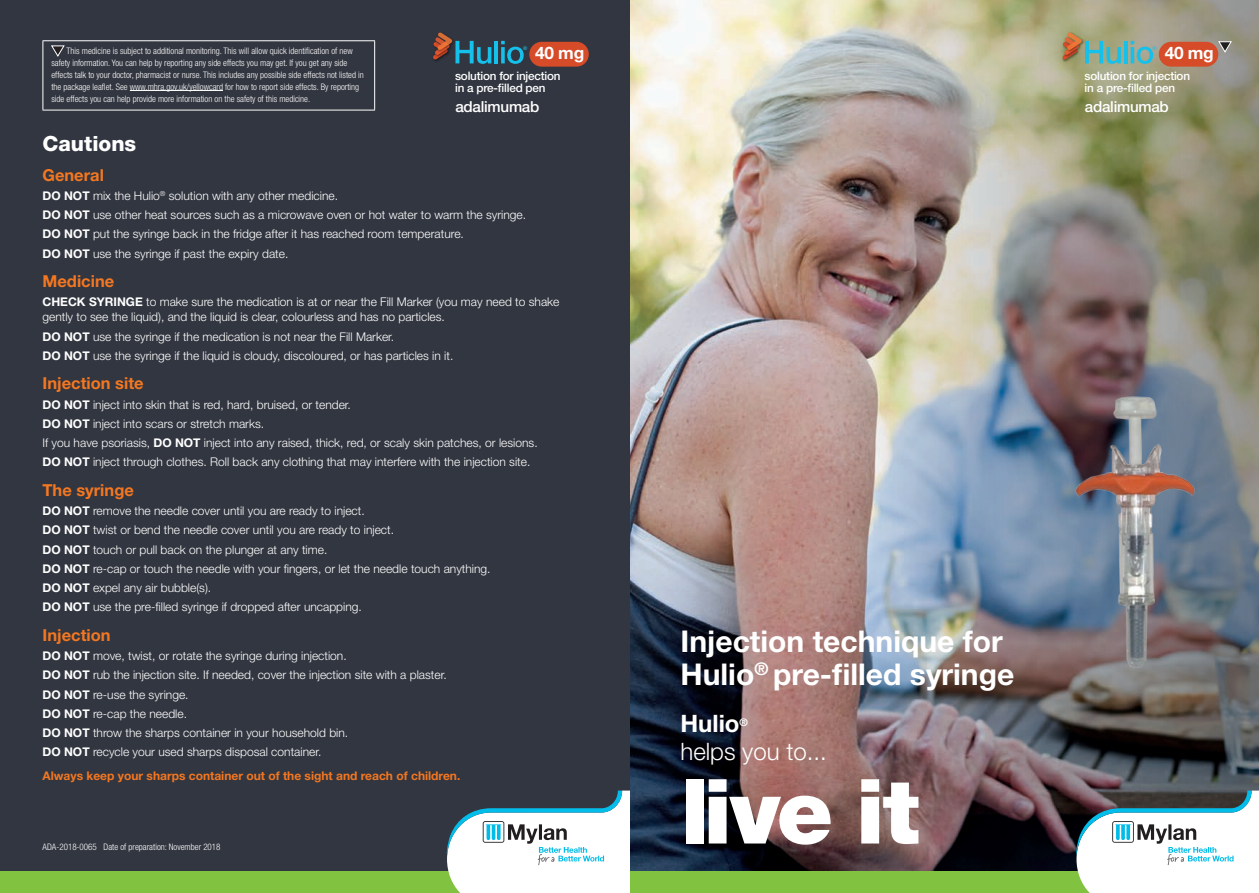
<style>
.page{position:relative;width:1259px;height:893px;background:#fff}
.page>*{position:absolute;margin:0;border:0;box-sizing:border-box;transform-origin:0 0}
.t1{font:900 90px "Helvetica Neue LT Pro";letter-spacing:-.03em;color:#fff}
.t2{font:700 30px/33px "Helvetica Neue LT Pro";color:#fff}
.t3{font:300 24px "Helvetica Neue LT Pro";color:#fff}
.t4{font:700 24px "Helvetica Neue LT Pro";color:#fff}
.t5{font:800 21px "Helvetica Neue LT Std";color:#fff}
.t6{font:700 17.25px "Helvetica Neue LT Std";letter-spacing:-.02em;color:#fff}
.t7{font:700 16.5px "Helvetica Neue LT Std";color:#f47721}
.t8{font:500 15.15px "Helvetica Neue LT Pro";letter-spacing:-.02em;color:#fff}
.t9{font:300 12px/19.2px "Helvetica Neue LT Std";color:#fff}
.t10{font:700 12px "Helvetica Neue LT Std";color:#f47721}
.t11{font:500 11.7px/12px "Helvetica Neue LT Pro";letter-spacing:-.02em;color:#fff}
.t12{font:700 10.5px "Helvetica Neue LT Pro";color:#fff}
.t13{font:300 condensed 9px/12px "Helvetica Neue LT Std";color:#fff}
.t14{font:300 condensed 9px "Helvetica Neue LT Pro";color:#fff}
.t15{font:500 5.1px "Helvetica Neue LT Std";color:#22c1eb}
.s1{font-weight:700}
</style>
<div class="page">
<img style="left:629px;top:0;width:171px;height:872px">
<img style="left:800px;top:0;width:459px;height:872px">
<img style="left:1065px;top:385px;width:144px;height:292px">
<div style="left:0;top:0;width:629px;height:893px;background:#323640"></div>
<div style="left:629px;top:872px;width:630px;height:21px;background:#81c340"></div>
<div style="left:0;top:872px;width:642px;height:21px;background:#81c340"></div>
<svg style="left:447px;top:791px;width:182px;height:102px"></svg>
<svg style="left:1123px;top:41px;width:4px;height:22px"></svg>
<svg style="left:1130px;top:41px;width:23px;height:23px"></svg>
<svg style="left:1060px;top:31px;width:61px;height:33px;background:#8f9d81"></svg>
<div style="left:1158px;top:42px;width:60px;height:25px;background:#d64b28;border-radius:12px"></div>
<hr style="left:494px;top:41px;width:4px;height:22px;background:#15c0eb">
<svg style="left:501px;top:41px;width:23px;height:23px"></svg>
<svg style="left:433px;top:32px;width:58px;height:32px"></svg>
<div style="left:529px;top:42px;width:60px;height:25px;background:#d64b28;border-radius:12px"></div>
<svg style="left:1218px;top:41px;width:13px;height:12px"></svg>
<svg style="left:1076px;top:791px;width:183px;height:102px"></svg>
<hr style="left:43px;top:40px;width:332px;height:1px;background:#fff">
<hr style="left:43px;top:41px;width:1px;height:69px;background:#fff">
<hr style="left:374px;top:41px;width:1px;height:69px;background:#fff">
<hr style="left:43px;top:110px;width:332px;height:1px;background:#fff">
<hr style="left:130px;top:90px;width:93px;height:1px;background:#fff">
<svg style="left:51px;top:45px;width:14px;height:12px"></svg>
<p class="t13" style="left:51px;top:44px;width:314px;text-indent:15px">This medicine is subject to additional monitoring. This will allow quick identification of new safety information. You can help by reporting any side effects you may get. If you get any side effects talk to your doctor, pharmacist or nurse. This includes any possible side effects not listed in the package leaflet. See www.mhra.gov.uk/yellowcard for how to report side effects. By reporting side effects you can help provide more information on the safety of this medicine.</p>
<p class="t15" style="left:523px;top:45px;width:6px">®</p>
<h3 class="t6" style="left:535px;top:42px;width:51px">40 mg</h3>
<p class="t11" style="left:455px;top:70px;width:107px">solution for injection in a pre-filled pen</p>
<p class="t8" style="left:455px;top:97px;width:85px">adalimumab</p>
<p class="t15" style="left:1152px;top:45px;width:6px">®</p>
<h3 class="t6" style="left:1164px;top:42px;width:51px">40 mg</h3>
<p class="t11" style="left:1084px;top:70px;width:107px">solution for injection in a pre-filled pen</p>
<p class="t8" style="left:1085px;top:97px;width:85px">adalimumab</p>
<h3 class="t5" style="left:43px;top:131px;width:95px">Cautions</h3>
<h3 class="t7" style="left:43px;top:164px;width:63px">General</h3>
<p class="t9" style="left:43px;top:186px;width:485px"><span class="s1">DO NOT</span> mix the Hulio<sup>®</sup> solution with any other medicine.<br><span class="s1">DO NOT</span> use other heat sources such as a microwave oven or hot water to warm the syringe.<br><span class="s1">DO NOT</span> put the syringe back in the fridge after it has reached room temperature.<br><span class="s1">DO NOT</span> use the syringe if past the expiry date.</p>
<h3 class="t7" style="left:43px;top:271px;width:73px">Medicine</h3>
<p class="t9" style="left:43px;top:294px;width:518px;line-height:15px"><span class="s1">CHECK SYRINGE</span> to make sure the medication is at or near the Fill Marker (you may need to shake gently to see the liquid), and the liquid is clear, colourless and has no particles.</p>
<p class="t9" style="left:43px;top:326px;width:412px"><span class="s1">DO NOT</span> use the syringe if the medication is not near the Fill Marker.<br><span class="s1">DO NOT</span> use the syringe if the liquid is cloudy, discoloured, or has particles in it.</p>
<h3 class="t7" style="left:43px;top:373px;width:103px">Injection site</h3>
<p class="t9" style="left:43px;top:394px;width:496px"><span class="s1">DO NOT</span> inject into skin that is red, hard, bruised, or tender.<br><span class="s1">DO NOT</span> inject into scars or stretch marks.<br>If you have psoriasis, <span class="s1">DO NOT</span> inject into any raised, thick, red, or scaly skin patches, or lesions.<br><span class="s1">DO NOT</span> inject through clothes. Roll back any clothing that may interfere with the injection site.</p>
<h3 class="t7" style="left:43px;top:480px;width:93px">The syringe</h3>
<p class="t9" style="left:43px;top:501px;width:449px"><span class="s1">DO NOT</span> remove the needle cover until you are ready to inject.<br><span class="s1">DO NOT</span> twist or bend the needle cover until you are ready to inject.<br><span class="s1">DO NOT</span> touch or pull back on the plunger at any time.<br><span class="s1">DO NOT</span> re-cap or touch the needle with your fingers, or let the needle touch anything.<br><span class="s1">DO NOT</span> expel any air bubble(s).<br><span class="s1">DO NOT</span> use the pre-filled syringe if dropped after uncapping.</p>
<h3 class="t7" style="left:43px;top:625px;width:70px">Injection</h3>
<p class="t9" style="left:43px;top:646px;width:406px"><span class="s1">DO NOT</span> move, twist, or rotate the syringe during injection.<br><span class="s1">DO NOT</span> rub the injection site. If needed, cover the injection site with a plaster.<br><span class="s1">DO NOT</span> re-use the syringe.<br><span class="s1">DO NOT</span> re-cap the needle.<br><span class="s1">DO NOT</span> throw the sharps container in your household bin.<br><span class="s1">DO NOT</span> recycle your used sharps disposal container.</p>
<p class="t10" style="left:43px;top:768px;width:419px">Always keep your sharps container out of the sight and reach of children.</p>
<p class="t14" style="left:43px;top:842px;width:180px">ADA-2018-0065 Date of preparation: November 2018</p>
<h2 class="t2" style="left:680px;top:623px;width:335px">Injection technique for<br>Hulio<sup>®</sup> pre-filled syringe</h2>
<h3 class="t4" style="left:680px;top:708px;width:61px">Hulio</h3>
<p class="t12" style="left:739px;top:715px;width:10px">®</p>
<h3 class="t3" style="left:680px;top:737px;width:148px">helps you to...</h3>
<h1 class="t1" style="left:680px;top:757px;width:240px">live it</h1>
</div>
